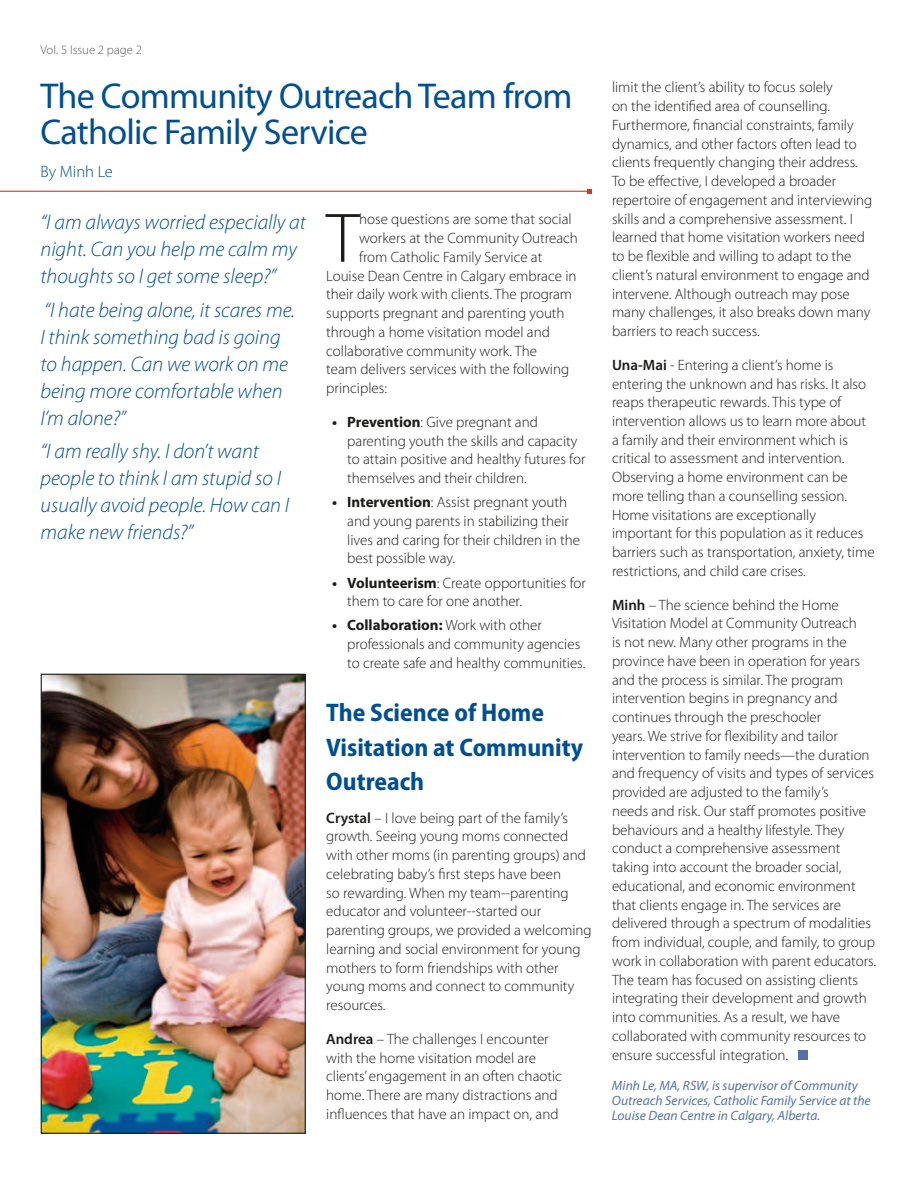
<style>
.page{position:relative;width:918px;height:1188px;background:#fff}
.page>*{position:absolute;margin:0;border:0;box-sizing:border-box;transform-origin:0 0}
.t1{font:300 70.65px "Myriad Pro";color:#1c1c1a}
.t2{font:36px/36px "Myriad Pro";letter-spacing:-.02em;color:#004e94}
.t3{font:700 semi-condensed 25.5px/34.5px "Myriad Pro";color:#004e94}
.t4{font:italic 300 21px/27px "Myriad Pro";color:#004e94}
.t5{font:300 16.5px "Myriad Pro";color:#004e94}
.t6{font:300 15px/18.8px "Myriad Pro";color:#1c1c1a}
.t7{font:italic 13.5px/15px "Myriad Pro";color:#5471ac}
.t8{font:300 12.75px "Myriad Pro";color:#5e5f5f}
.s1{font-weight:700}
.s2{font-weight:600}
</style>
<div class="page">
<div style="left:798px;top:1050px;width:10px;height:10px;background:#5471ac"></div>
<img style="left:43px;top:676px;width:261px;height:456px">
<div style="left:41px;top:674px;width:265px;height:460px;border:1px solid #1c1c1a"></div>
<hr style="left:0;top:191px;width:590px;height:1px;background:#e03416">
<svg style="left:587px;top:189px;width:5px;height:5px"></svg>
<p class="t8" style="left:40px;top:43px;width:103px">Vol. 5 Issue 2 page 2</p>
<h2 class="t2" style="left:40px;top:77px;width:534px">The Community Outreach Team from<br>Catholic Family Service</h2>
<p class="t5" style="left:40px;top:162px;width:74px">By Minh Le</p>
<h3 class="t4" style="left:40px;top:208px;width:267px">“I am always worried especially at night. Can you help me calm my thoughts so I get some sleep?”</h3>
<h3 class="t4" style="left:40px;top:296px;width:256px">“I hate being alone, it scares me.<br>I think something bad is going to happen. Can we work on me being more comfortable when<br>I’m alone?”</h3>
<h3 class="t4" style="left:40px;top:438px;width:250px">“I am really shy. I don’t want people to think I am stupid so I usually avoid people. How can I make new friends?”</h3>
<h1 class="t1" style="left:326px;top:199px;width:34px">T</h1>
<p class="t6" style="left:359px;top:210px;width:214px">hose questions are some that social</p>
<p class="t6" style="left:359px;top:229px;width:220px">workers at the Community Outreach</p>
<p class="t6" style="left:359px;top:248px;width:185px">from Catholic Family Service at</p>
<p class="t6" style="left:326px;top:266px;width:252px">Louise Dean Centre in Calgary embrace in</p>
<p class="t6" style="left:326px;top:285px;width:248px">their daily work with clients. The program</p>
<p class="t6" style="left:326px;top:304px;width:240px">supports pregnant and parenting youth</p>
<p class="t6" style="left:326px;top:323px;width:225px">through a home visitation model and</p>
<p class="t6" style="left:326px;top:341px;width:212px">collaborative community work. The</p>
<p class="t6" style="left:326px;top:360px;width:244px">team delivers services with the following</p>
<p class="t6" style="left:326px;top:379px;width:62px">principles:</p>
<p class="t6" style="left:347px;top:413px;width:240px;text-indent:-15px"><span class="s1">• Prevention</span>: Give pregnant and parenting youth the skills and capacity to attain positive and healthy futures for themselves and their children.</p>
<p class="t6" style="left:347px;top:493px;width:234px;text-indent:-15px"><span class="s1">• Intervention</span>: Assist pregnant youth and young parents in stabilizing their lives and caring for their children in the best possible way.</p>
<p class="t6" style="left:347px;top:573px;width:240px;text-indent:-15px"><span class="s1">• Volunteerism</span>: Create opportunities for them to care for one another.</p>
<p class="t6" style="left:347px;top:616px;width:240px;text-indent:-15px"><span class="s1">• Collaboration:</span> Work with other professionals and community agencies to create safe and healthy communities.</p>
<h3 class="t3" style="left:326px;top:696px;width:258px">The Science of Home<br>Visitation at Community<br>Outreach</h3>
<p class="t6" style="left:326px;top:808px;width:267px"><span class="s2">Crystal</span> – I love being part of the family’s growth. Seeing young moms connected with other moms (in parenting groups) and celebrating baby’s first steps have been<br>so rewarding. When my team--parenting educator and volunteer--started our parenting groups, we provided a welcoming learning and social environment for young mothers to form friendships with other young moms and connect to community resources.</p>
<p class="t6" style="left:326px;top:1030px;width:237px"><span class="s2">Andrea</span> – The challenges I encounter with the home visitation model are clients’ engagement in an often chaotic home. There are many distractions and influences that have an impact on, and</p>
<p class="t6" style="left:612px;top:78px;width:262px">limit the client’s ability to focus solely<br>on the identified area of counselling.<br>Furthermore, financial constraints, family dynamics, and other factors often lead to clients frequently changing their address.<br>To be effective, I developed a broader repertoire of engagement and interviewing skills and a comprehensive assessment. I learned that home visitation workers need to be flexible and willing to adapt to the client’s natural environment to engage and intervene. Although outreach may pose many challenges, it also breaks down many barriers to reach success.</p>
<p class="t6" style="left:612px;top:356px;width:264px"><span class="s2">Una-Mai</span> - Entering a client’s home is entering the unknown and has risks. It also reaps therapeutic rewards. This type of intervention allows us to learn more about a family and their environment which is critical to assessment and intervention.<br>Observing a home environment can be more telling than a counselling session.<br>Home visitations are exceptionally important for this population as it reduces barriers such as transportation, anxiety, time restrictions, and child care crises.</p>
<p class="t6" style="left:612px;top:596px;width:266px"><span class="s2">Minh</span> – The science behind the Home Visitation Model at Community Outreach<br>is not new. Many other programs in the province have been in operation for years and the process is similar. The program intervention begins in pregnancy and continues through the preschooler<br>years. We strive for flexibility and tailor intervention to family needs—the duration and frequency of visits and types of services provided are adjusted to the family’s<br>needs and risk. Our staff promotes positive behaviours and a healthy lifestyle. They conduct a comprehensive assessment taking into account the broader social, educational, and economic environment that clients engage in. The services are delivered through a spectrum of modalities from individual, couple, and family, to group work in collaboration with parent educators.<br>The team has focused on assisting clients integrating their development and growth into communities. As a result, we have collaborated with community resources to ensure successful integration.</p>
<p class="t7" style="left:612px;top:1078px;width:260px">Minh Le, MA, RSW, is supervisor of Community<br>Outreach Services, Catholic Family Service at the<br>Louise Dean Centre in Calgary, Alberta.</p>
</div>
